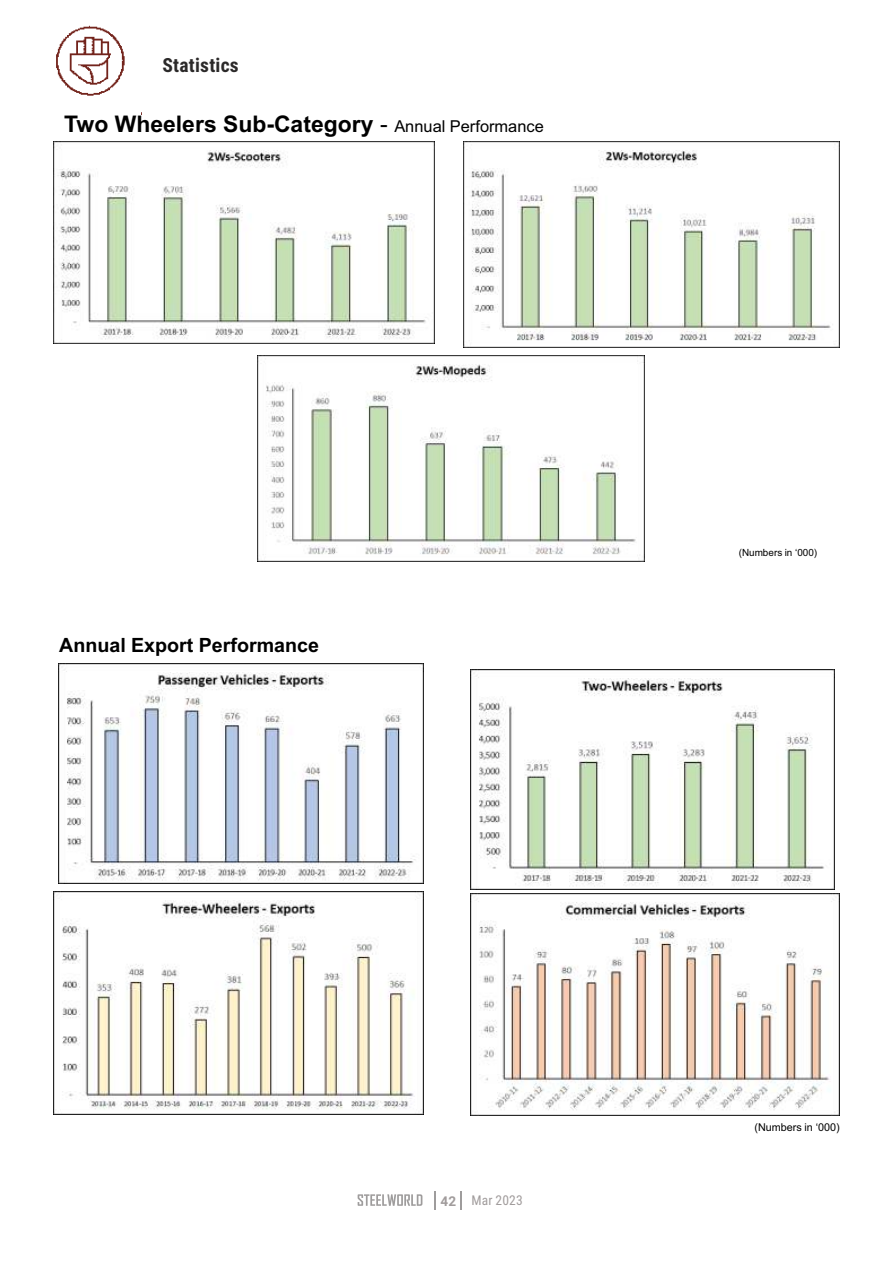
<style>
.page{position:relative;width:893px;height:1263px;background:#fff}
.page>*{position:absolute;margin:0;border:0;box-sizing:border-box;transform-origin:0 0}
.t1{font:700 22.95px "Arial";color:#000}
.t2{font:700 19.65px "Arial";color:#000}
.t3{font:700 19.5px "Roboto Condensed";letter-spacing:.01em;color:#2b2929}
.t4{font:13.5px "Roboto Condensed";letter-spacing:.01em;color:#a19c9c}
.t5{font:10.8px "Arial";color:#000}
.t6{font:9.9px "Arial";color:#000}
.s1{font-weight:400}
.s2{font-weight:400;font-size:16.35px}
.s3{font-family:"Roboto";font-weight:700}
</style>
<div class="page">
<img style="left:53px;top:141px;width:382px;height:203px">
<img style="left:464px;top:141px;width:376px;height:206px">
<img style="left:258px;top:355px;width:386px;height:207px">
<img style="left:58px;top:663px;width:365px;height:220px">
<img style="left:470px;top:670px;width:365px;height:219px">
<img style="left:53px;top:891px;width:370px;height:223px">
<img style="left:470px;top:894px;width:370px;height:222px">
<img style="left:56px;top:25px;width:69px;height:71px">
<svg style="left:434px;top:1191px;width:1px;height:18px"></svg>
<svg style="left:460px;top:1191px;width:1px;height:18px"></svg>
<svg style="left:358px;top:1194px;width:64px;height:12px"></svg>
<p class="t3" style="left:163px;top:58px;width:78px">Statistics</p>
<p class="t1" style="left:64px;top:115px;width:481px">Two Wheelers Sub-Category <span class="s1">-</span> <span class="s2">Annual Performance</span></p>
<p class="t2" style="left:59px;top:638px;width:261px">Annual Export Performance</p>
<p class="t4" style="left:441px;top:1195px;width:84px"><span class="s3">42</span> Mar 2023</p>
<p class="t6" style="left:739px;top:548px;width:80px">(Numbers in ‘000)</p>
<p class="t5" style="left:754px;top:1123px;width:87px">(Numbers in ‘000)</p>
</div>
